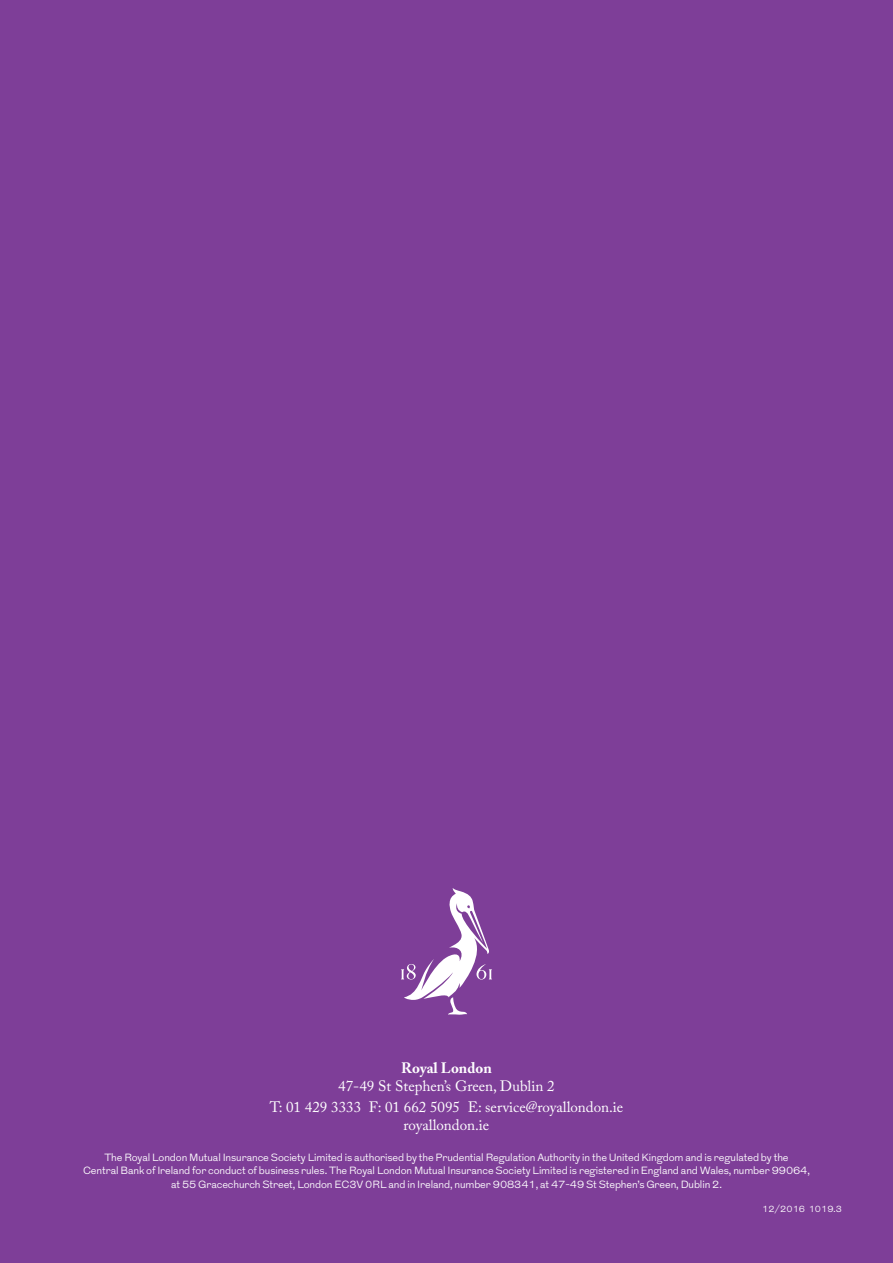
<style>
.page{position:relative;width:893px;height:1263px;background:#7e3e98}
.page>*{position:absolute;margin:0;border:0;box-sizing:border-box;transform-origin:0 0}
.t1{font:15px/21px "Adobe Caslon Pro";color:#fff;text-align:center}
.t2{font:700 15px "Adobe Caslon Pro";color:#fff}
.t3{font:300 10.5px/13.5px "Grot";letter-spacing:-.01em;color:#fff;text-align:center}
.t4{font:300 9px "Grot";color:#fff}
</style>
<div class="page">
<svg style="left:401px;top:888px;width:91px;height:127px"></svg>
<h1 class="t2" style="left:401px;top:1059px;width:92px">Royal London</h1>
<h1 class="t1" style="left:270px;top:1075px;width:355px">47-49 St Stephen’s Green, Dublin 2<br>T: 01 429 3333 F: 01 662 5095 E: service@royallondon.ie</h1>
<h1 class="t1" style="left:404px;top:1114px;width:87px">royallondon.ie</h1>
<p class="t3" style="left:83px;top:1151px;width:728px">The Royal London Mutual Insurance Society Limited is authorised by the Prudential Regulation Authority in the United Kingdom and is regulated by the<br>Central Bank of Ireland for conduct of business rules. The Royal London Mutual Insurance Society Limited is registered in England and Wales, number 99064, at 55 Gracechurch Street, London EC3V 0RL and in Ireland, number 908341, at 47-49 St Stephen’s Green, Dublin 2.</p>
<p class="t4" style="left:762px;top:1203px;width:81px">12/2016 1019.3</p>
</div>
